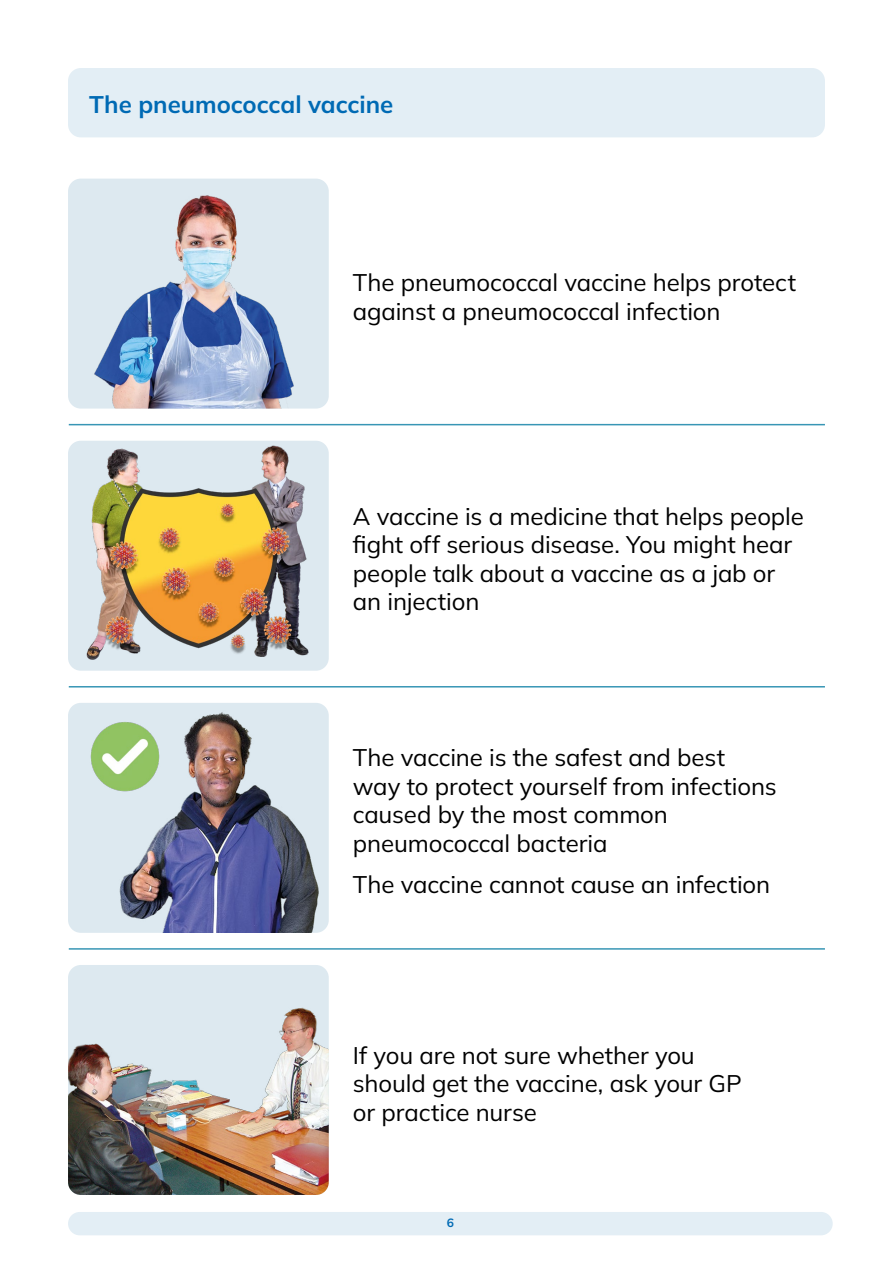
<style>
.page{position:relative;width:893px;height:1263px;background:#fff}
.page>*{position:absolute;margin:0;border:0;box-sizing:border-box;transform-origin:0 0}
.t1{font:24px/28.5px "Mulish";letter-spacing:-.005em;color:#000}
.t2{font:700 24px "Mulish";color:#006ab4}
.t3{font:700 12px "Mulish";color:#006ab4}
</style>
<div class="page">
<div style="left:68px;top:1212px;width:765px;height:23px;background:#e3eef5;border-radius:12px"></div>
<div style="left:68px;top:68px;width:757px;height:69px;background:#e3eef5;border-radius:13px"></div>
<hr style="left:69px;top:424px;width:756px;height:1px;background:#3896b5">
<hr style="left:69px;top:686px;width:756px;height:1px;background:#3896b5">
<hr style="left:69px;top:948px;width:756px;height:2px;background:#3896b5">
<div style="left:68px;top:179px;width:261px;height:230px;background:#dde9f0;border-radius:13px"></div>
<img style="left:68px;top:195px;width:254px;height:214px">
<div style="left:68px;top:441px;width:261px;height:230px;background:#dde9f0;border-radius:13px"></div>
<img style="left:86px;top:445px;width:223px;height:215px">
<div style="left:68px;top:703px;width:261px;height:230px;background:#dde9f0;border-radius:13px"></div>
<img style="left:68px;top:965px;width:261px;height:230px">
<img style="left:68px;top:710px;width:261px;height:223px">
<p class="t2" style="left:89px;top:89px;width:306px">The pneumococcal vaccine</p>
<p class="t1" style="left:353px;top:268px;width:445px">The pneumococcal vaccine helps protect against a pneumococcal infection</p>
<p class="t1" style="left:353px;top:501px;width:452px">A vaccine is a medicine that helps people fight off serious disease. You might hear people talk about a vaccine as a jab or an injection</p>
<p class="t1" style="left:353px;top:743px;width:425px">The vaccine is the safest and best way to protect yourself from infections caused by the most common pneumococcal bacteria</p>
<p class="t1" style="left:353px;top:870px;width:419px">The vaccine cannot cause an infection</p>
<p class="t1" style="left:353px;top:1040px;width:390px">If you are not sure whether you should get the vaccine, ask your GP or practice nurse</p>
<p class="t3" style="left:447px;top:1214px;width:9px">6</p>
</div>
